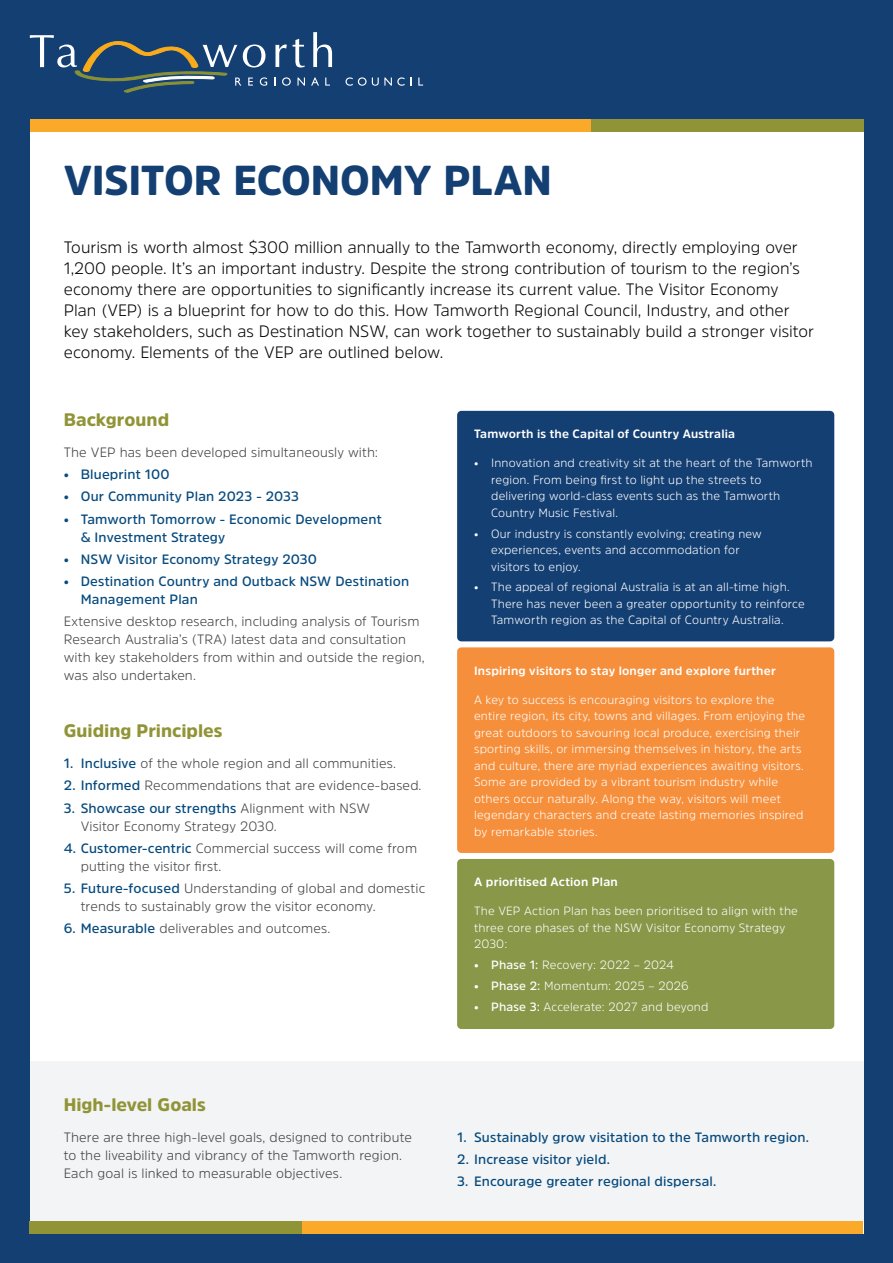
<style>
.page{position:relative;width:893px;height:1263px;background:#143f73}
.page>*{position:absolute;margin:0;border:0;box-sizing:border-box;transform-origin:0 0}
.t1{font:900 41.4px "Amsi Pro";letter-spacing:-.01em;color:#143f73}
.t2{font:900 18px "Amsi Pro";color:#919436}
.t3{font:300 16.5px/21px "Amsi Pro";color:#040503}
.t4{font:300 13.5px/18px "Amsi Pro";letter-spacing:.01em;color:#414042}
.t5{font:600 13.5px/18px "Amsi Pro";letter-spacing:.01em;color:#064a7e}
.t6{font:300 12px/16.5px "Amsi Pro";letter-spacing:.015em;color:#fff}
.t7{font:700 12px "Amsi Pro";letter-spacing:.015em;color:#fff}
.s1{font-weight:600;color:#064a7e}
.s2{font-weight:600}
</style>
<div class="page">
<svg style="left:275px;top:39px;width:30px;height:28px"></svg>
<svg style="left:313px;top:32px;width:19px;height:35px"></svg>
<svg style="left:282px;top:77px;width:9px;height:9px"></svg>
<svg style="left:30px;top:35px;width:237px;height:58px"></svg>
<svg style="left:297px;top:78px;width:8px;height:8px"></svg>
<svg style="left:311px;top:77px;width:8px;height:9px"></svg>
<svg style="left:325px;top:78px;width:5px;height:8px"></svg>
<svg style="left:346px;top:77px;width:65px;height:9px"></svg>
<svg style="left:418px;top:78px;width:5px;height:8px"></svg>
<div style="left:30px;top:119px;width:833px;height:1115px;background:#fff"></div>
<div style="left:30px;top:1061px;width:833px;height:160px;background:#f3f4f5"></div>
<div style="left:584px;top:119px;width:279px;height:13px;background:#919436"></div>
<div style="left:30px;top:119px;width:560px;height:13px;background:#faa928"></div>
<div style="left:30px;top:1221px;width:279px;height:13px;background:#919436"></div>
<div style="left:303px;top:1221px;width:560px;height:13px;background:#faa928"></div>
<div style="left:457px;top:411px;width:377px;height:230px;background:#143f73;border-radius:4px"></div>
<div style="left:457px;top:647px;width:377px;height:206px;background:#f68f3b;border-radius:4px"></div>
<div style="left:457px;top:859px;width:377px;height:170px;background:#889748;border-radius:4px"></div>
<h1 class="t1" style="left:64px;top:152px;width:489px">VISITOR ECONOMY PLAN</h1>
<p class="t3" style="left:64px;top:236px;width:752px">Tourism is worth almost $300 million annually to the Tamworth economy, directly employing over 1,200 people. It’s an important industry. Despite the strong contribution of tourism to the region’s economy there are opportunities to significantly increase its current value. The Visitor Economy Plan (VEP) is a blueprint for how to do this. How Tamworth Regional Council, Industry, and other key stakeholders, such as Destination NSW, can work together to sustainably build a stronger visitor economy. Elements of the VEP are outlined below.</p>
<h2 class="t2" style="left:64px;top:407px;width:107px">Background</h2>
<p class="t4" style="left:64px;top:443px;width:316px">The VEP has been developed simultaneously with:</p>
<p class="t5" style="left:64px;top:465px;width:107px">• Blueprint 100</p>
<p class="t5" style="left:64px;top:487px;width:237px">• Our Community Plan 2023 - 2033</p>
<p class="t5" style="left:81px;top:510px;width:302px;text-indent:-17px">• Tamworth Tomorrow - Economic Development &amp; Investment Strategy</p>
<p class="t5" style="left:64px;top:550px;width:255px">• NSW Visitor Economy Strategy 2030</p>
<p class="t5" style="left:81px;top:572px;width:330px;text-indent:-17px">• Destination Country and Outback NSW Destination<br>Management Plan</p>
<p class="t4" style="left:64px;top:612px;width:363px">Extensive desktop research, including analysis of Tourism Research Australia’s (TRA) latest data and consultation with key stakeholders from within and outside the region, was also undertaken.</p>
<h2 class="t2" style="left:64px;top:718px;width:160px">Guiding Principles</h2>
<p class="t4" style="left:64px;top:754px;width:334px"><span class="s1">1. Inclusive</span> of the whole region and all communities.</p>
<p class="t4" style="left:64px;top:776px;width:359px"><span class="s1">2. Informed</span> Recommendations that are evidence-based .</p>
<p class="t4" style="left:81px;top:798px;width:291px;text-indent:-17px"><span class="s1">3. Showcase our strengths</span> Alignment with NSW<br>Visitor Economy Strategy 2030.</p>
<p class="t4" style="left:81px;top:839px;width:338px;text-indent:-17px"><span class="s1">4. Customer-centric</span> Commercial success will come from putting the visitor first.</p>
<p class="t4" style="left:81px;top:879px;width:346px;text-indent:-17px"><span class="s1">5. Future-focused</span> Understanding of global and domestic trends to sustainably grow the visitor economy.</p>
<p class="t4" style="left:64px;top:919px;width:268px"><span class="s1">6. Measurable</span> deliverables and outcomes.</p>
<p class="t7" style="left:474px;top:426px;width:263px">Tamworth is the Capital of Country Australia</p>
<p class="t6" style="left:491px;top:455px;width:323px;text-indent:-17px">• Innovation and creativity sit at the heart of the Tamworth region. From being first to light up the streets to delivering world-class events such as the Tamworth Country Music Festival.</p>
<p class="t6" style="left:491px;top:525px;width:272px;text-indent:-17px">• Our industry is constantly evolving; creating new experiences, events and accommodation for visitors to enjoy.</p>
<p class="t6" style="left:491px;top:578px;width:315px;text-indent:-17px">• The appeal of regional Australia is at an all-time high.<br>There has never been a greater opportunity to reinforce<br>Tamworth region as the Capital of Country Australia.</p>
<p class="t7" style="left:474px;top:662px;width:303px">Inspiring visitors to stay longer and explore further</p>
<p class="t6" style="left:474px;top:691px;width:332px">A key to success is encouraging visitors to explore the entire region, its city, towns and villages. From enjoying the great outdoors to savouring local produce, exercising their sporting skills, or immersing themselves in history, the arts and culture, there are myriad experiences awaiting visitors.<br>Some are provided by a vibrant tourism industry while others occur naturally. Along the way, visitors will meet legendary characters and create lasting memories inspired by remarkable stories.</p>
<p class="t7" style="left:474px;top:874px;width:145px">A prioritised Action Plan</p>
<p class="t6" style="left:474px;top:903px;width:325px">The VEP Action Plan has been prioritised to align with the three core phases of the NSW Visitor Economy Strategy<br>2030:</p>
<p class="t6" style="left:474px;top:956px;width:201px"><span class="s2">• Phase 1:</span> Recovery: 2022 – 2024</p>
<p class="t6" style="left:474px;top:977px;width:216px"><span class="s2">• Phase 2:</span> Momentum: 2025 – 2026</p>
<p class="t6" style="left:474px;top:998px;width:236px"><span class="s2">• Phase 3:</span> Accelerate: 2027 and beyond</p>
<h2 class="t2" style="left:64px;top:1092px;width:144px">High-level Goals</h2>
<p class="t4" style="left:64px;top:1128px;width:350px">There are three high-level goals, designed to contribute to the liveability and vibrancy of the Tamworth region.<br>Each goal is linked to measurable objectives.</p>
<p class="t5" style="left:457px;top:1128px;width:353px">1. Sustainably grow visitation to the Tamworth region.</p>
<p class="t5" style="left:457px;top:1150px;width:154px">2. Increase visitor yield.</p>
<p class="t5" style="left:457px;top:1172px;width:261px">3. Encourage greater regional dispersal.</p>
</div>
